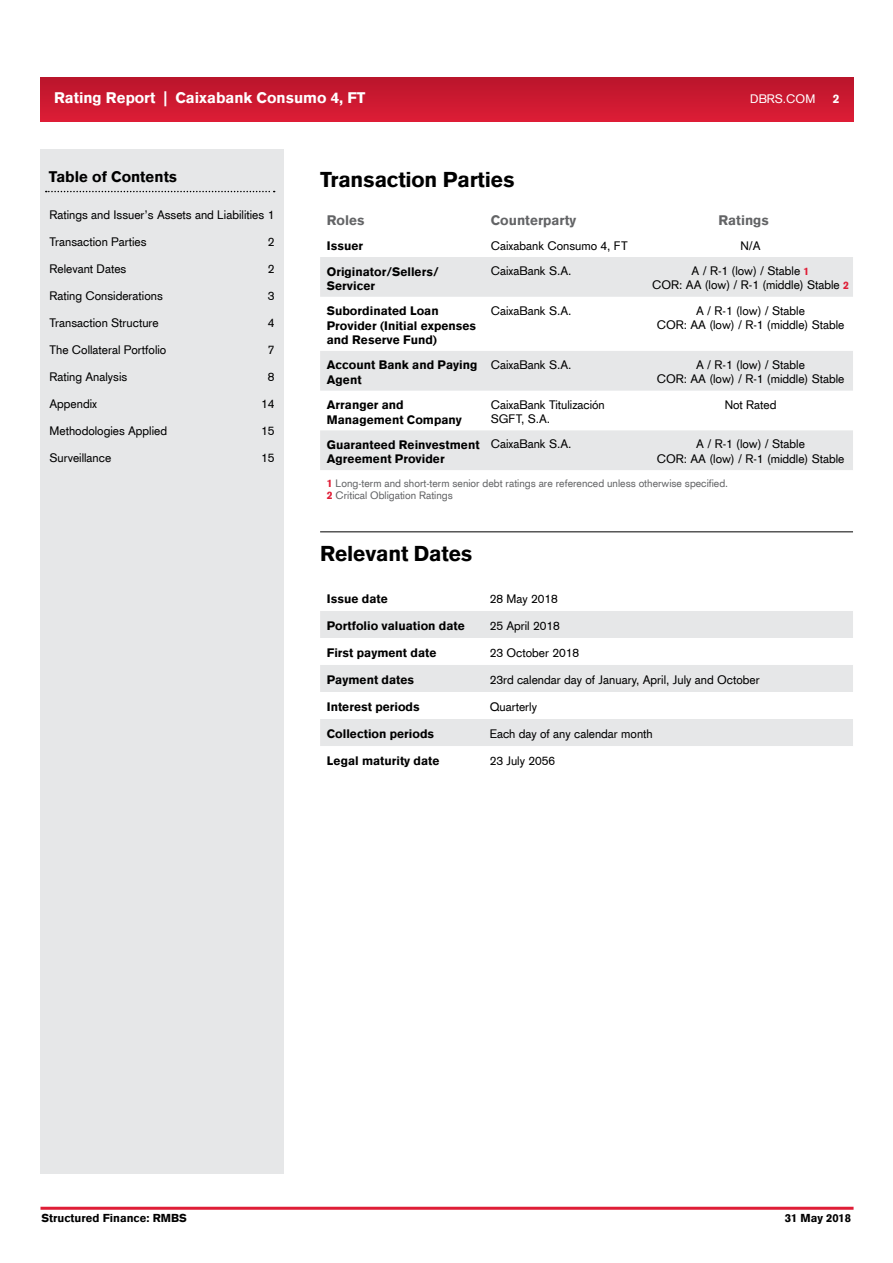
<style>
.page{position:relative;width:893px;height:1263px;background:#fff}
.page>*{position:absolute;margin:0;border:0;box-sizing:border-box;transform-origin:0 0}
.t1{font:900 21px "Akzidenz Grotesk";letter-spacing:-.01em;color:#000}
.t2{font:900 15px "Akzidenz Grotesk";color:#fff}
.t3{font:900 15px "Akzidenz Grotesk CE";color:#000}
.t4{font:900 13.5px "Akzidenz Grotesk";color:#636466}
.t5{font:12px/14.4px "Akzidenz Grotesk";color:#000;text-align:center}
.t6{font:900 12px/14.4px "Akzidenz Grotesk";color:#000}
.t7{font:12px "Akzidenz Grotesk";color:#fff}
.t8{font:900 12px "Akzidenz Grotesk";color:#fff}
.t9{font:900 11.25px "Akzidenz Grotesk";color:#000}
.t10{font:10.5px/12px "Akzidenz Grotesk";color:#636466}
.s1{font-weight:900;font-size:10.5px;color:#df1d36}
.s2{font-weight:900;color:#df1d36}
</style>
<div class="page">
<div style="left:40px;top:77px;width:813px;height:45px;background:linear-gradient(to bottom,#b9152b,#dd1d36)"></div>
<div style="left:40px;top:149px;width:244px;height:1025px;background:#e6e7e8"></div>
<svg style="left:46px;top:191px;width:229px;height:1px"></svg>
<hr style="left:40px;top:1207px;width:813px;height:3px;background:#df1d36">
<svg style="left:320px;top:257px;width:533px;height:213px;fill:#e6e7e8"></svg>
<hr style="left:320px;top:531px;width:533px;height:1px;background:#000">
<svg style="left:320px;top:611px;width:533px;height:135px;fill:#e6e7e8"></svg>
<p class="t2" style="left:54px;top:88px;width:313px">Rating Report | Caixabank Consumo 4, FT</p>
<p class="t7" style="left:750px;top:91px;width:67px">DBRS.COM</p>
<p class="t8" style="left:833px;top:91px;width:8px">2</p>
<p class="t3" style="left:49px;top:167px;width:130px">Table of Contents</p>
<p class="t5" style="left:50px;top:207px;width:226px">Ratings and Issuer’s Assets and Liabilities 1</p>
<p class="t5" style="left:50px;top:234px;width:99px">Transaction Parties</p>
<p class="t5" style="left:268px;top:234px;width:8px">2</p>
<p class="t5" style="left:50px;top:261px;width:78px">Relevant Dates</p>
<p class="t5" style="left:268px;top:261px;width:8px">2</p>
<p class="t5" style="left:50px;top:288px;width:115px">Rating Considerations</p>
<p class="t5" style="left:268px;top:288px;width:8px">3</p>
<p class="t5" style="left:50px;top:315px;width:111px">Transaction Structure</p>
<p class="t5" style="left:268px;top:315px;width:8px">4</p>
<p class="t5" style="left:50px;top:342px;width:118px">The Collateral Portfolio</p>
<p class="t5" style="left:268px;top:342px;width:8px">7</p>
<p class="t5" style="left:50px;top:369px;width:79px">Rating Analysis</p>
<p class="t5" style="left:268px;top:369px;width:8px">8</p>
<p class="t5" style="left:50px;top:396px;width:49px">Appendix</p>
<p class="t5" style="left:261px;top:396px;width:15px">14</p>
<p class="t5" style="left:50px;top:423px;width:119px">Methodologies Applied</p>
<p class="t5" style="left:261px;top:423px;width:15px">15</p>
<p class="t5" style="left:50px;top:450px;width:63px">Surveillance</p>
<p class="t5" style="left:261px;top:450px;width:15px">15</p>
<h1 class="t1" style="left:320px;top:165px;width:196px">Transaction Parties</h1>
<p class="t4" style="left:327px;top:211px;width:39px">Roles</p>
<p class="t4" style="left:491px;top:211px;width:87px">Counterparty</p>
<p class="t4" style="left:718px;top:211px;width:52px">Ratings</p>
<p class="t6" style="left:327px;top:239px;width:38px">Issuer</p>
<p class="t5" style="left:491px;top:238px;width:138px">Caixabank Consumo 4, FT</p>
<p class="t5" style="left:740px;top:238px;width:22px">N/A</p>
<p class="t6" style="left:327px;top:264px;width:113px">Originator/Sellers/<br>Servicer</p>
<p class="t5" style="left:491px;top:263px;width:82px">CaixaBank S.A.</p>
<p class="t5" style="left:652px;top:263px;width:198px">A / R-1 (low) / Stable <span class="s1">1<br></span>COR: AA (low) / R-1 (middle) Stable <span class="s1">2</span></p>
<p class="t6" style="left:327px;top:304px;width:151px">Subordinated Loan<br>Provider (Initial expenses and Reserve Fund)</p>
<p class="t5" style="left:491px;top:303px;width:82px">CaixaBank S.A.</p>
<p class="t5" style="left:657px;top:303px;width:189px">A / R-1 (low) / Stable<br>COR: AA (low) / R-1 (middle) Stable</p>
<p class="t6" style="left:327px;top:358px;width:152px">Account Bank and Paying<br>Agent</p>
<p class="t5" style="left:491px;top:357px;width:82px">CaixaBank S.A.</p>
<p class="t5" style="left:657px;top:357px;width:189px">A / R-1 (low) / Stable<br>COR: AA (low) / R-1 (middle) Stable</p>
<p class="t6" style="left:327px;top:398px;width:136px">Arranger and<br>Management Company</p>
<p class="t5" style="left:491px;top:397px;width:116px;text-align:left">CaixaBank Titulización<br>SGFT, S.A.</p>
<p class="t5" style="left:725px;top:397px;width:53px">Not Rated</p>
<p class="t6" style="left:327px;top:438px;width:154px">Guaranteed Reinvestment<br>Agreement Provider</p>
<p class="t5" style="left:491px;top:437px;width:82px">CaixaBank S.A.</p>
<p class="t5" style="left:657px;top:437px;width:189px">A / R-1 (low) / Stable<br>COR: AA (low) / R-1 (middle) Stable</p>
<p class="t10" style="left:327px;top:477px;width:403px"><span class="s2">1</span> Long-term and short-term senior debt ratings are referenced unless otherwise specified.<br><span class="s2">2</span> Critical Obligation Ratings</p>
<h1 class="t1" style="left:320px;top:540px;width:154px">Relevant Dates</h1>
<p class="t6" style="left:327px;top:592px;width:62px">Issue date</p>
<p class="t5" style="left:490px;top:591px;width:70px">28 May 2018</p>
<p class="t6" style="left:327px;top:619px;width:140px">Portfolio valuation date</p>
<p class="t5" style="left:490px;top:618px;width:72px">25 April 2018</p>
<p class="t6" style="left:327px;top:646px;width:111px">First payment date</p>
<p class="t5" style="left:490px;top:645px;width:91px">23 October 2018</p>
<p class="t6" style="left:327px;top:673px;width:89px">Payment dates</p>
<p class="t5" style="left:490px;top:672px;width:272px">23rd calendar day of January, April, July and October</p>
<p class="t6" style="left:327px;top:700px;width:94px">Interest periods</p>
<p class="t5" style="left:490px;top:699px;width:49px">Quarterly</p>
<p class="t6" style="left:327px;top:727px;width:109px">Collection periods</p>
<p class="t5" style="left:490px;top:726px;width:165px">Each day of any calendar month</p>
<p class="t6" style="left:327px;top:754px;width:114px">Legal maturity date</p>
<p class="t5" style="left:490px;top:753px;width:67px">23 July 2056</p>
<p class="t9" style="left:41px;top:1210px;width:147px">Structured Finance: RMBS</p>
<p class="t9" style="left:785px;top:1210px;width:68px">31 May 2018</p>
</div>
